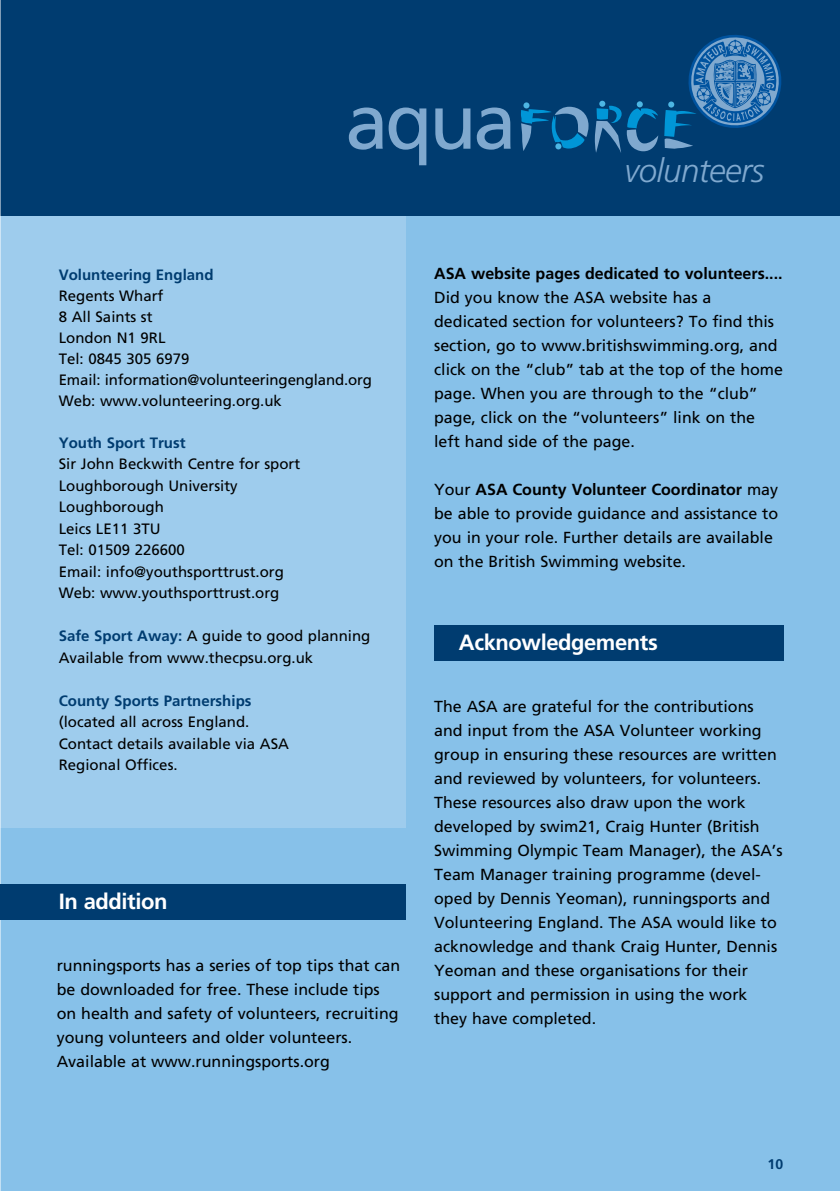
<style>
.page{position:relative;width:840px;height:1191px;background:#fff}
.page>*{position:absolute;margin:0;border:0;box-sizing:border-box;transform-origin:0 0}
.t1{font:78.8px "Frutiger";color:#80a9cf}
.t2{font:italic 300 33.2px "Frutiger";letter-spacing:-.02em;color:#80a9cf}
.t3{font:700 22px "Frutiger";letter-spacing:-.02em;color:#fff}
.t4{font:16px/24px "Frutiger";color:#000}
.t5{font:700 16px "Frutiger";color:#000}
.t6{font:15px/21.4px "Frutiger";color:#000}
.t7{font:700 15px "Frutiger";color:#003c70}
.t8{font:700 14px "Frutiger";color:#003c70}
.s1{font-weight:700;color:#003c70}
.s2{font-weight:700}
</style>
<div class="page">
<div style="left:0;top:152px;width:839px;height:1039px;background:#87c1e9"></div>
<div style="left:0;top:189px;width:405px;height:638px;background:#9ecced"></div>
<div style="left:0;top:0;width:839px;height:215px;background:#003c70"></div>
<svg style="left:521px;top:102px;width:67px;height:49px"></svg>
<svg style="left:594px;top:101px;width:64px;height:52px"></svg>
<svg style="left:664px;top:35px;width:116px;height:114px"></svg>
<hr style="left:0;top:0;width:1px;height:1191px;background:#fff">
<div style="left:0;top:884px;width:405px;height:36px;background:#003c70"></div>
<div style="left:434px;top:625px;width:348px;height:36px;background:#003c70"></div>
<h1 class="t1" style="left:345px;top:75px;width:173px">aqua</h1>
<h2 class="t2" style="left:624px;top:151px;width:141px">volunteers</h2>
<p class="t7" style="left:59px;top:266px;width:156px">Volunteering England</p>
<p class="t6" style="left:59px;top:285px;width:315px">Regents Wharf<br>8 All Saints st<br>London N1 9RL<br>Tel: 0845 305 6979<br>Email: information@volunteeringengland.org<br>Web: www.volunteering.org.uk</p>
<p class="t7" style="left:59px;top:434px;width:128px">Youth Sport Trust</p>
<p class="t6" style="left:59px;top:453px;width:243px">Sir John Beckwith Centre for sport<br>Loughborough University<br>Loughborough<br>Leics LE11 3TU<br>Tel: 01509 226600<br>Email: info@youthsporttrust.org<br>Web: www.youthsporttrust.org</p>
<p class="t6" style="left:59px;top:625px;width:313px"><span class="s1">Safe Sport Away:</span> A guide to good planning<br>Available from www.thecpsu.org.uk</p>
<p class="t7" style="left:59px;top:691px;width:194px">County Sports Partnerships</p>
<p class="t6" style="left:59px;top:711px;width:232px">(located all across England.<br>Contact details available via ASA<br>Regional Offices.</p>
<h3 class="t3" style="left:59px;top:888px;width:110px">In addition</h3>
<p class="t4" style="left:57px;top:953px;width:345px">runningsports has a series of top tips that can be downloaded for free. These include tips on health and safety of volunteers, recruiting young volunteers and older volunteers.<br>Available at www.runningsports.org</p>
<p class="t5" style="left:434px;top:264px;width:350px">ASA website pages dedicated to volunteers....</p>
<p class="t4" style="left:434px;top:285px;width:350px">Did you know the ASA website has a dedicated section for volunteers? To find this section, go to www.britishswimming.org, and click on the “club” tab at the top of the home page. When you are through to the “club” page, click on the “volunteers” link on the left hand side of the page.</p>
<p class="t4" style="left:434px;top:477px;width:345px">Your <span class="s2">ASA County Volunteer Coordinator</span> may be able to provide guidance and assistance to you in your role. Further details are available on the British Swimming website.</p>
<h3 class="t3" style="left:458px;top:629px;width:200px">Acknowledgements</h3>
<p class="t4" style="left:434px;top:694px;width:350px">The ASA are grateful for the contributions and input from the ASA Volunteer working group in ensuring these resources are written and reviewed by volunteers, for volunteers.<br>These resources also draw upon the work developed by swim21, Craig Hunter (British Swimming Olympic Team Manager), the ASA’s Team Manager training programme (devel&shy;oped by Dennis Yeoman), runningsports and Volunteering England. The ASA would like to acknowledge and thank Craig Hunter, Dennis Yeoman and these organisations for their support and permission in using the work they have completed.</p>
<p class="t8" style="left:767px;top:1155px;width:17px">10</p>
</div>
